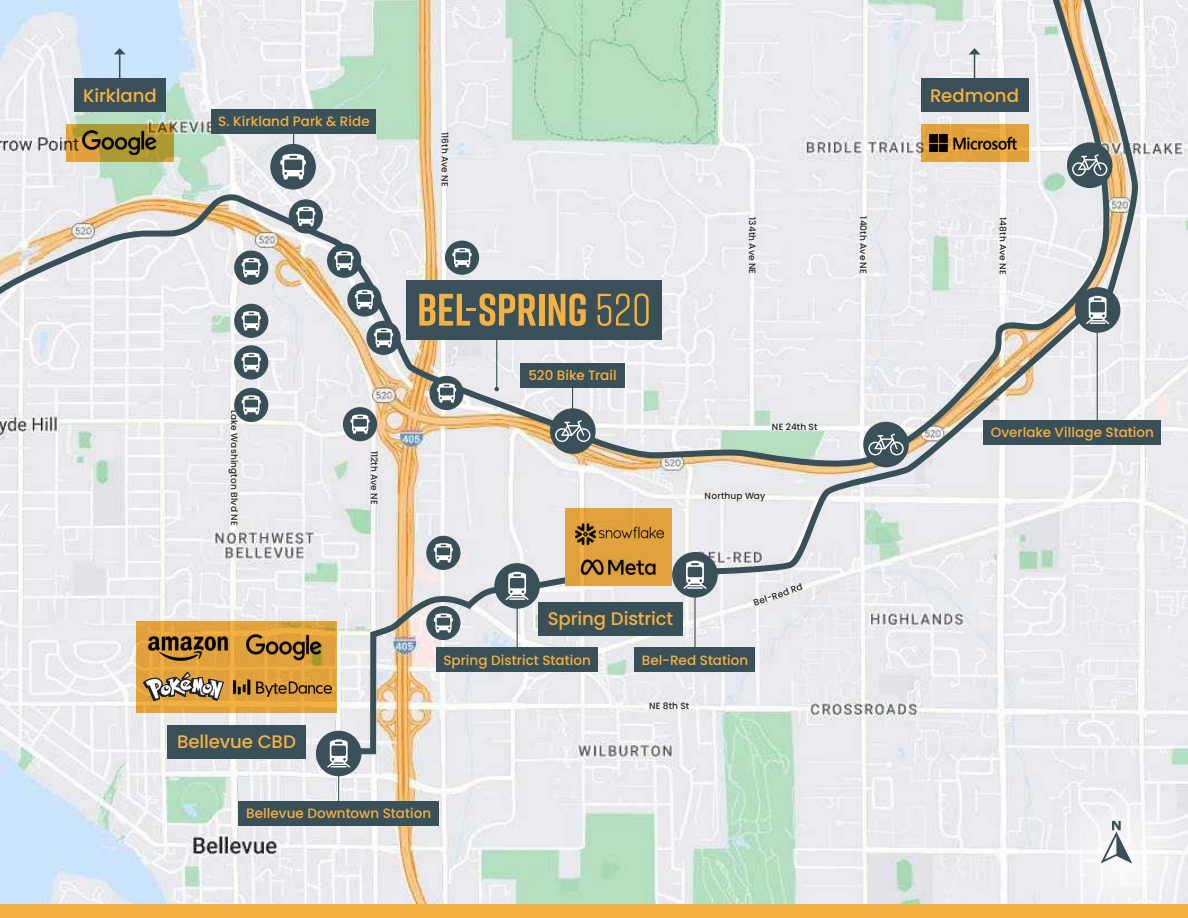
<style>
.page{position:relative;width:1188px;height:918px;background:#fff}
.page>*{position:absolute;margin:0;border:0;box-sizing:border-box;transform-origin:0 0}
.t1{font:500 18.15px "Poppins";letter-spacing:-.005em;color:#f5b142}
.t2{font:500 13.5px "Poppins";letter-spacing:.005em;color:#f5b142}
.t3{font:500 9px "Poppins";letter-spacing:.015em;color:#231f20}
</style>
<div class="page">
<img style="left:0;top:0;width:1188px;height:904px">
<div style="left:168px;top:725px;width:138px;height:34px;background:#395059"></div>
<div style="left:74px;top:78px;width:92px;height:34px;background:#395059"></div>
<svg style="left:136px;top:622px;width:191px;height:91px;background:#e3a43d"></svg>
<img style="left:139px;top:628px;width:98px;height:41px">
<img style="left:246px;top:635px;width:75px;height:25px">
<img style="left:136px;top:672px;width:96px;height:30px">
<img style="left:233px;top:679px;width:94px;height:17px">
<div style="left:436px;top:647px;width:162px;height:25px;background:#395059"></div>
<div style="left:635px;top:647px;width:120px;height:25px;background:#395059"></div>
<div style="left:238px;top:801px;width:201px;height:25px;background:#395059"></div>
<hr style="left:694px;top:579px;width:2px;height:71px;background:#395059">
<hr style="left:293px;top:123px;width:1px;height:37px;background:#395059">
<hr style="left:338px;top:764px;width:1px;height:37px;background:#395059">
<svg style="left:565px;top:0;width:102px;height:475px;background:#c0d0c5"></svg>
<div style="left:270px;top:144px;width:46px;height:46px;background:#395059;border-radius:50%"></div>
<svg style="left:280px;top:154px;width:26px;height:26px"></svg>
<div style="left:426px;top:536px;width:34px;height:34px;background:#395059;border-radius:50%"></div>
<svg style="left:434px;top:543px;width:19px;height:20px"></svg>
<div style="left:343px;top:407px;width:34px;height:34px;background:#395059;border-radius:50%"></div>
<div style="left:316px;top:731px;width:46px;height:45px;background:#395059;border-radius:50%"></div>
<div style="left:211px;top:109px;width:165px;height:25px;background:#395059"></div>
<svg style="left:114px;top:48px;width:12px;height:30px"></svg>
<div style="left:1050px;top:792px;width:138px;height:126px;background:#f0f0f3"></div>
<svg style="left:1101px;top:821px;width:31px;height:43px"></svg>
<div style="left:0;top:904px;width:1188px;height:14px;background:#f5b142"></div>
<svg style="left:66px;top:124px;width:107px;height:37px;background:#b79733"></svg>
<img style="left:83px;top:131px;width:73px;height:24px">
<div style="left:494px;top:563px;width:46px;height:46px;background:#395059;border-radius:50%"></div>
<svg style="left:327px;top:572px;width:246px;height:196px"></svg>
<svg style="left:667px;top:0;width:472px;height:579px;background:#dddedd"></svg>
<div style="left:672px;top:552px;width:46px;height:46px;background:#395059;border-radius:50%"></div>
<svg style="left:683px;top:561px;width:24px;height:28px"></svg>
<div style="left:1075px;top:287px;width:45px;height:46px;background:#395059;border-radius:50%"></div>
<svg style="left:1086px;top:296px;width:23px;height:36px"></svg>
<div style="left:538px;top:602px;width:145px;height:34px;background:#395059"></div>
<div style="left:565px;top:508px;width:107px;height:78px;background:#e2a33e"></div>
<img style="left:579px;top:545px;width:78px;height:44px">
<img style="left:576px;top:523px;width:88px;height:21px">
<div style="left:984px;top:420px;width:177px;height:25px;background:#395059"></div>
<svg style="left:0;top:195px;width:581px;height:242px;background:#d4d1cd"></svg>
<div style="left:289px;top:199px;width:34px;height:35px;background:#395059;border-radius:50%"></div>
<svg style="left:296px;top:207px;width:20px;height:19px"></svg>
<div style="left:366px;top:321px;width:35px;height:34px;background:#395059;border-radius:50%"></div>
<svg style="left:374px;top:328px;width:19px;height:20px"></svg>
<div style="left:347px;top:282px;width:35px;height:35px;background:#395059;border-radius:50%"></div>
<svg style="left:355px;top:290px;width:19px;height:19px"></svg>
<div style="left:327px;top:244px;width:34px;height:34px;background:#395059;border-radius:50%"></div>
<svg style="left:334px;top:251px;width:20px;height:19px"></svg>
<div style="left:429px;top:376px;width:35px;height:34px;background:#395059;border-radius:50%"></div>
<svg style="left:437px;top:383px;width:19px;height:20px"></svg>
<div style="left:550px;top:408px;width:46px;height:46px;background:#395059;border-radius:50%"></div>
<svg style="left:555px;top:420px;width:35px;height:22px"></svg>
<p class="t1" style="left:83px;top:85px;width:75px">Kirkland</p>
<p class="t1" style="left:930px;top:85px;width:90px">Redmond</p>
<p class="t2" style="left:218px;top:114px;width:153px">S. Kirkland Park &amp; Ride</p>
<p class="t3" style="left:450px;top:132px;width:56px;rotate:90deg">116th Ave NE</p>
<p class="t3" style="left:757px;top:217px;width:59px;rotate:90deg">134th Ave NE</p>
<p class="t3" style="left:868px;top:216px;width:59px;rotate:90deg">140th Ave NE</p>
<p class="t3" style="left:1008px;top:217px;width:59px;rotate:90deg">148th Ave NE</p>
<p class="t3" style="left:240px;top:410px;width:117px;rotate:90deg">Lake Washington Blvd NE</p>
<p class="t1" style="left:177px;top:731px;width:120px">Bellevue CBD</p>
<p class="t3" style="left:380px;top:451px;width:56px;rotate:90deg">112th Ave NE</p>
<p class="t2" style="left:529px;top:368px;width:90px">520 Bike Trail</p>
<p class="t3" style="left:772px;top:422px;width:47px">NE 24th St</p>
<p class="t3" style="left:705px;top:491px;width:62px">Northup Way</p>
<p class="t1" style="left:548px;top:609px;width:127px">Spring District</p>
<p class="t3" style="left:752px;top:598px;width:53px;rotate:-19deg">Bel-Red Rd</p>
<p class="t2" style="left:443px;top:652px;width:149px">Spring District Station</p>
<p class="t2" style="left:642px;top:652px;width:108px">Bel-Red Station</p>
<p class="t3" style="left:649px;top:701px;width:42px">NE 8th St</p>
<p class="t2" style="left:246px;top:805px;width:187px">Bellevue Downtown Station</p>
<p class="t2" style="left:991px;top:424px;width:165px">Overlake Village Station</p>
</div>
